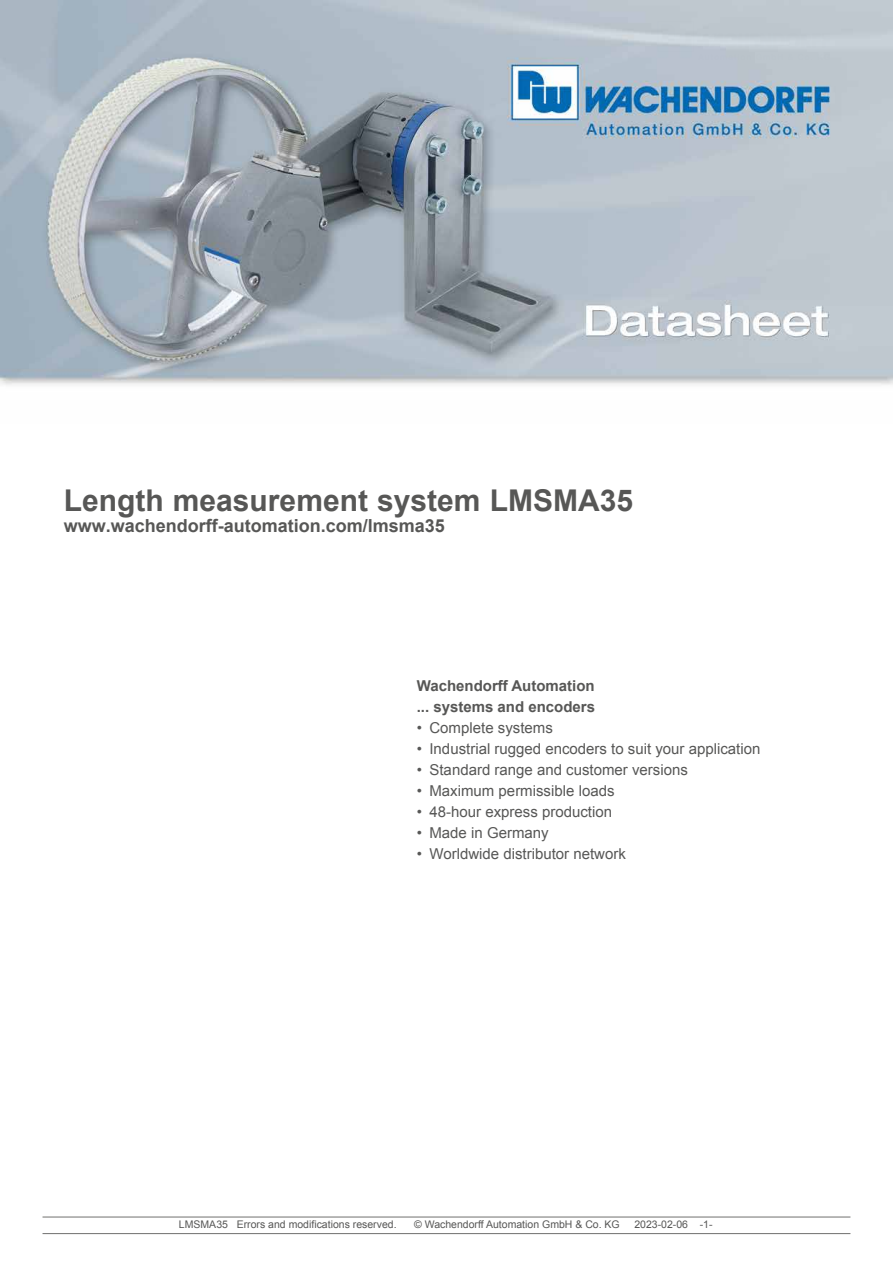
<style>
.page{position:relative;width:893px;height:1263px;background:#fff}
.page>*{position:absolute;margin:0;border:0;box-sizing:border-box;transform-origin:0 0}
.t1{font:700 30px "Arial";color:#575756}
.t2{font:700 18px "Arial";color:#575756}
.t3{font:15px "Arial";color:#575756}
.t4{font:700 15px/21px "Arial";color:#575756}
.t5{font:10.5px "Arial";color:#575756}
</style>
<div class="page">
<hr style="left:43px;top:1217px;width:807px;height:1px;background:#70706f">
<hr style="left:43px;top:1233px;width:807px;height:1px;background:#70706f">
<img style="left:0;top:0;width:892px;height:385px">
<h1 class="t1" style="left:64px;top:481px;width:571px">Length measurement system LMSMA35</h1>
<p class="t2" style="left:64px;top:514px;width:383px">www.wachendorff-automation.com/lmsma35</p>
<p class="t4" style="left:417px;top:676px;width:180px">Wachendorff Automation ... systems and encoders</p>
<p class="t3" style="left:417px;top:718px;width:138px">• Complete systems</p>
<p class="t3" style="left:417px;top:739px;width:345px">• Industrial rugged encoders to suit your application</p>
<p class="t3" style="left:417px;top:760px;width:273px">• Standard range and customer versions</p>
<p class="t3" style="left:417px;top:781px;width:199px">• Maximum permissible loads</p>
<p class="t3" style="left:417px;top:802px;width:197px">• 48-hour express production</p>
<p class="t3" style="left:417px;top:823px;width:133px">• Made in Germany</p>
<p class="t3" style="left:417px;top:844px;width:211px">• Worldwide distributor network</p>
<p class="t5" style="left:179px;top:1217px;width:219px">LMSMA35 Errors and modifications reserved.</p>
<p class="t5" style="left:414px;top:1217px;width:207px">© Wachendorff Automation GmbH &amp; Co. KG</p>
<p class="t5" style="left:634px;top:1217px;width:80px">2023-02-06 -1-</p>
</div>
